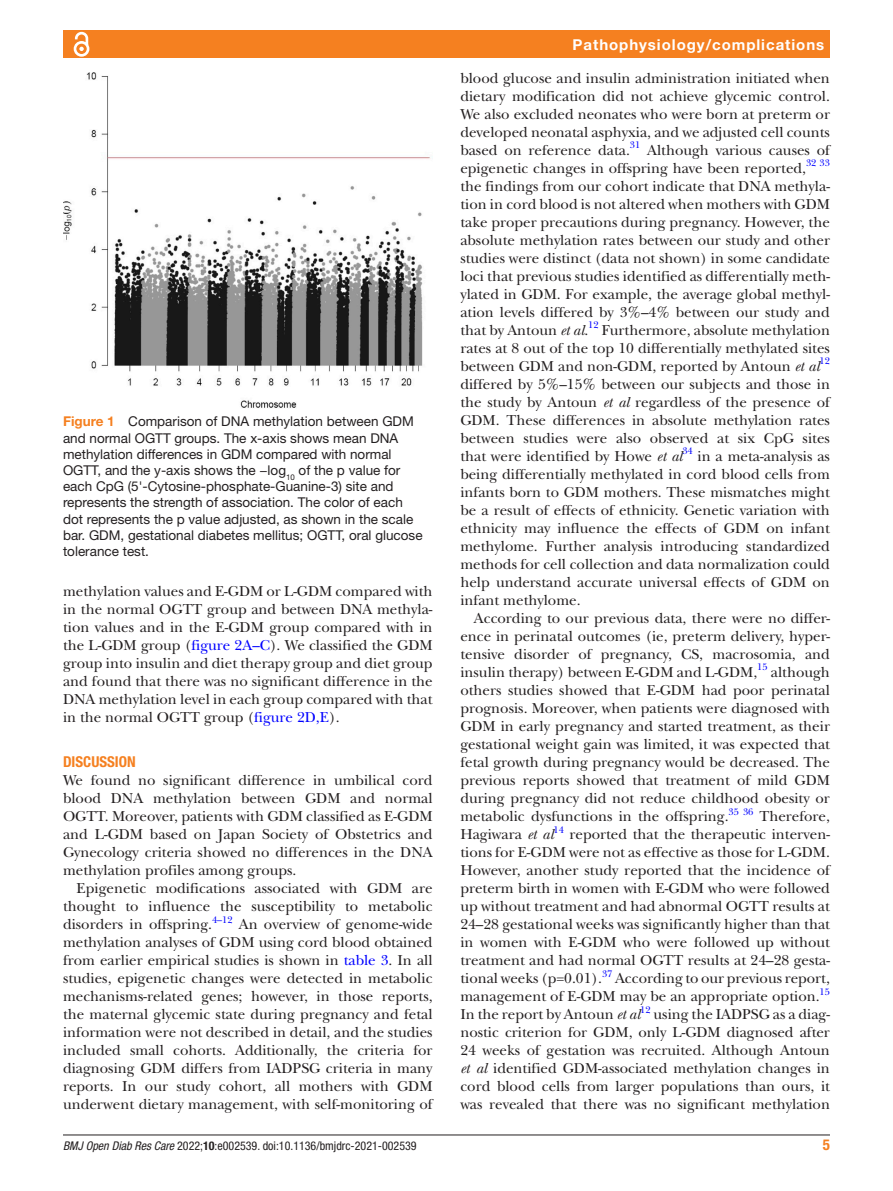
<style>
.page{position:relative;width:893px;height:1191px;background:#fff}
.page>*{position:absolute;margin:0;border:0;box-sizing:border-box;transform-origin:0 0}
.t1{font:15px/18px "New Baskerville";color:#231f20;text-align:justify}
.t2{font:700 15px "Helvetica Neue LT Std";letter-spacing:.065em;color:#fff}
.t3{font:700 condensed 15px "Helvetica Neue LT Std";color:#f58020}
.t4{font:13.5px/16.2px "Helvetica Neue LT Std";color:#231f20}
.t5{font:condensed 12px "Helvetica Neue LT Std";color:#231f20}
.t6{font:9.9px "New Baskerville";color:#00f}
.s1{font-weight:700;color:#f58020}
.s2{color:#00f}
.s3{font-style:italic}
.s4{font-weight:700}
</style>
<div class="page">
<hr style="left:63px;top:1134px;width:767px;height:1px;background:#231f20">
<div style="left:63px;top:31px;width:767px;height:27px;background:#f58020"></div>
<svg style="left:73px;top:31px;width:17px;height:26px"></svg>
<img style="left:63px;top:73px;width:370px;height:335px">
<p class="t4" style="left:63px;top:413px;width:361px"><span class="s1">Figure 1</span> Comparison of DNA methylation between GDM and normal OGTT groups. The x-axis shows mean DNA methylation differences in GDM compared with normal OGTT, and the y-axis shows the −log<sub>10</sub> of the p value for each CpG (5'-Cytosine-phosphate-Guanine-3) site and represents the strength of association. The color of each dot represents the p value adjusted, as shown in the scale bar. GDM, gestational diabetes mellitus; OGTT, oral glucose tolerance test.</p>
<p class="t1" style="left:63px;top:582px;width:371px">methylation values and E-GDM or L-GDM compared with in the normal OGTT group and between DNA methyla&shy;tion values and in the E-GDM group compared with in the L-GDM group (<span class="s2">figure 2A–C</span>). We classified the GDM group into insulin and diet therapy group and diet group and found that there was no significant difference in the DNA methylation level in each group compared with that in the normal OGTT group (<span class="s2">figure 2D,E</span>).</p>
<p class="t3" style="left:63px;top:753px;width:74px">DISCUSSION</p>
<p class="t1" style="left:63px;top:771px;width:371px">We found no significant difference in umbilical cord blood DNA methylation between GDM and normal OGTT. Moreover, patients with GDM classified as E-GDM and L-GDM based on Japan Society of Obstetrics and Gynecology criteria showed no differences in the DNA methylation profiles among groups.</p>
<p class="t1" style="left:63px;top:879px;width:371px;text-indent:14px">Epigenetic modifications associated with GDM are thought to influence the susceptibility to metabolic disorders in offspring.</p>
<p class="t6" style="left:212px;top:913px;width:22px">4–12</p>
<p class="t1" style="left:63px;top:915px;width:371px;text-indent:176px">An overview of genome-wide methylation analyses of GDM using cord blood obtained from earlier empirical studies is shown in <span class="s2">table 3</span>. In all studies, epigenetic changes were detected in metabolic mechanisms-related genes; however, in those reports, the maternal glycemic state during pregnancy and fetal information were not described in detail, and the studies included small cohorts. Additionally, the criteria for diagnosing GDM differs from IADPSG criteria in many reports. In our study cohort, all mothers with GDM underwent dietary management, with self-monitoring of</p>
<p class="t2" style="left:573px;top:35px;width:253px">Pathophysiology/complications</p>
<p class="t1" style="left:460px;top:69px;width:371px">blood glucose and insulin administration initiated when dietary modification did not achieve glycemic control.<br>We also excluded neonates who were born at preterm or developed neonatal asphyxia, and we adjusted cell counts based on reference data.<sup>31</sup></p>
<p class="t1" style="left:460px;top:141px;width:371px;text-indent:187px">Although various causes of epigenetic changes in offspring have been reported,</p>
<p class="t6" style="left:806px;top:157px;width:25px">32 33</p>
<p class="t1" style="left:460px;top:177px;width:371px">the findings from our cohort indicate that DNA methyla&shy;tion in cord blood is not altered when mothers with GDM take proper precautions during pregnancy. However, the absolute methylation rates between our study and other studies were distinct (data not shown) in some candidate loci that previous studies identified as differentially meth&shy;ylated in GDM. For example, the average global methyl&shy;ation levels differed by 3%–4% between our study and that by Antoun <span class="s3">et al</span>.</p>
<p class="t6" style="left:588px;top:319px;width:12px">12</p>
<p class="t1" style="left:460px;top:321px;width:371px;text-indent:141px">Furthermore, absolute methylation rates at 8 out of the top 10 differentially methylated sites between GDM and non-GDM, reported by Antoun <span class="s3">et al</span></p>
<p class="t6" style="left:820px;top:355px;width:12px">12</p>
<p class="t1" style="left:460px;top:375px;width:371px">differed by 5%–15% between our subjects and those in the study by Antoun <span class="s3">et al</span> regardless of the presence of GDM. These differences in absolute methylation rates between studies were also observed at six CpG sites that were identified by Howe <span class="s3">et al</span><sup>34</sup> in a meta-analysis as being differentially methylated in cord blood cells from infants born to GDM mothers. These mismatches might be a result of effects of ethnicity. Genetic variation with ethnicity may influence the effects of GDM on infant methylome. Further analysis introducing standardized methods for cell collection and data normalization could help understand accurate universal effects of GDM on infant methylome.</p>
<p class="t1" style="left:460px;top:609px;width:371px;text-indent:14px">According to our previous data, there were no differ&shy;ence in perinatal outcomes (ie, preterm delivery, hyper&shy;tensive disorder of pregnancy, CS, macrosomia, and insulin therapy) between E-GDM and L-GDM,<sup>15</sup> although others studies showed that E-GDM had poor perinatal prognosis. Moreover, when patients were diagnosed with GDM in early pregnancy and started treatment, as their gestational weight gain was limited, it was expected that fetal growth during pregnancy would be decreased. The previous reports showed that treatment of mild GDM during pregnancy did not reduce childhood obesity or metabolic dysfunctions in the offspring.</p>
<p class="t6" style="left:729px;top:805px;width:26px">35 36</p>
<p class="t1" style="left:759px;top:807px;width:72px">Therefore,</p>
<p class="t6" style="left:554px;top:823px;width:12px">14</p>
<p class="t1" style="left:460px;top:825px;width:371px;text-indent:109px">reported that the therapeutic interven&shy;tions for E-GDM were not as effective as those for L-GDM.<br>However, another study reported that the incidence of preterm birth in women with E-GDM who were followed up without treatment and had abnormal OGTT results at 24–28 gestational weeks was significantly higher than that in women with E-GDM who were followed up without treatment and had normal OGTT results at 24–28 gesta&shy;tional weeks (p=0.01).<sup>37</sup> According to our previous report, management of E-GDM may be an appropriate option.</p>
<p class="t1" style="left:460px;top:825px;width:95px">Hagiwara <span class="s3">et al</span></p>
<p class="t6" style="left:820px;top:985px;width:12px">15</p>
<p class="t1" style="left:460px;top:1005px;width:181px">In the report by Antoun <span class="s3">et al</span></p>
<p class="t6" style="left:640px;top:1003px;width:12px">12</p>
<p class="t1" style="left:460px;top:1005px;width:371px;text-indent:193px">using the IADPSG as a diag&shy;nostic criterion for GDM, only L-GDM diagnosed after 24 weeks of gestation was recruited. Although Antoun <span class="s3">et al</span> identified GDM-associated methylation changes in cord blood cells from larger populations than ours, it was revealed that there was no significant methylation</p>
<p class="t5" style="left:63px;top:1138px;width:355px"><span class="s3">BMJ Open Diab Res Care</span> 2022;<span class="s4">10</span>:e002539. doi:10.1136/bmjdrc-2021-002539</p>
<p class="t3" style="left:823px;top:1135px;width:9px">5</p>
</div>
